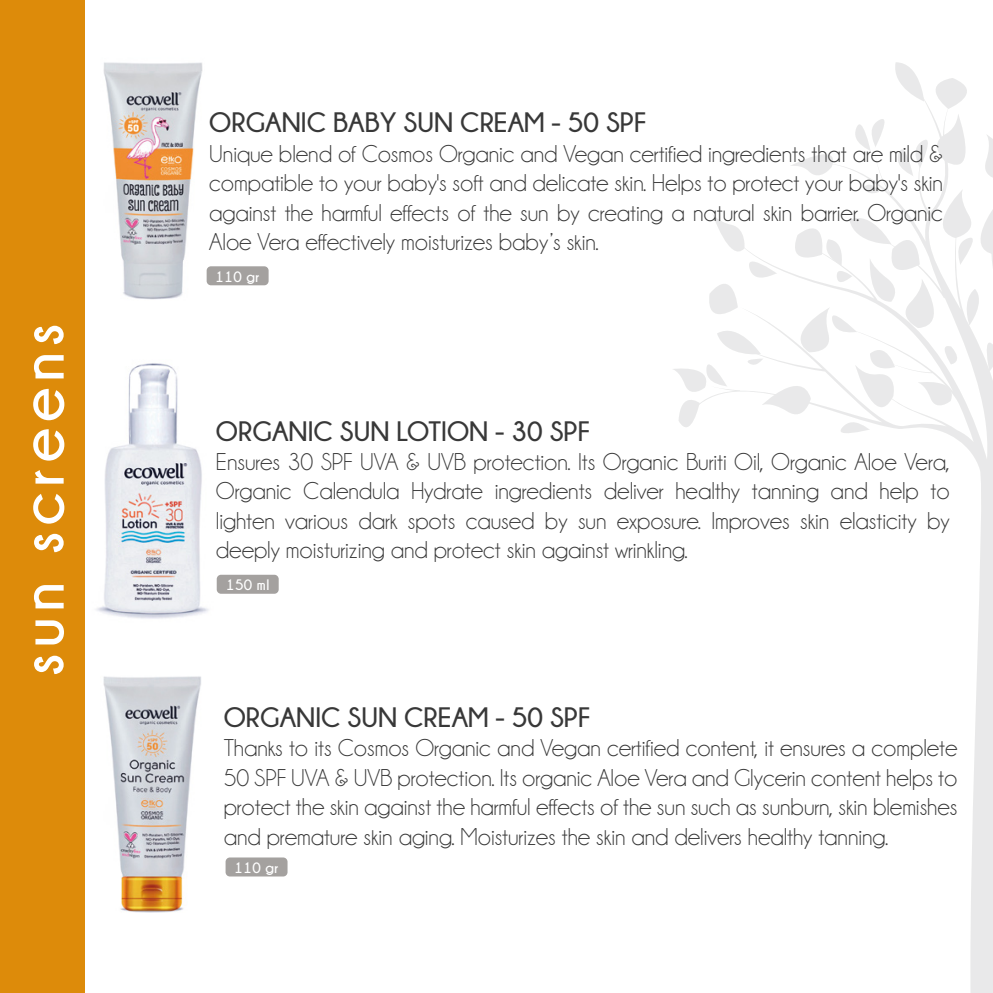
<style>
.page{position:relative;width:993px;height:993px;background:#fff}
.page>*{position:absolute;margin:0;border:0;box-sizing:border-box;transform-origin:0 0}
.t1{font:700 63px "Champagne&Limousines";letter-spacing:.1em;color:#fff}
.t2{font:700 28px "Champagne&Limousines";color:#383838}
.t3{font:24.5px/29.4px "Champagne&Limousines";letter-spacing:-.005em;color:#383838;text-align:justify}
.t4{font:700 15.05px "Champagne&Limousines";letter-spacing:.03em;color:#fff}
</style>
<div class="page">
<img style="left:96px;top:363px;width:128px;height:256px">
<img style="left:103px;top:62px;width:100px;height:238px">
<img style="left:103px;top:676px;width:98px;height:237px">
<svg style="left:961px;top:442px;width:31px;height:550px;fill:#e9e9ea"></svg>
<svg style="left:673px;top:62px;width:319px;height:380px"></svg>
<div style="left:0;top:0;width:84px;height:992px;background:#dd8b0a"></div>
<div style="left:225px;top:857px;width:62px;height:19px;background:#a4a19f;border-radius:4px"></div>
<div style="left:217px;top:574px;width:61px;height:19px;background:#a4a19f;border-radius:4px"></div>
<div style="left:206px;top:266px;width:62px;height:19px;background:#a4a19f;border-radius:4px"></div>
<h1 class="t1" style="left:7px;top:675px;width:354px;rotate:-90deg">sun screens</h1>
<p class="t2" style="left:209px;top:107px;width:438px">ORGANIC BABY SUN CREAM - 50 SPF</p>
<p class="t3" style="left:209px;top:139px;width:735px">Unique blend of Cosmos Organic and Vegan certified ingredients that are mild &amp; compatible to your baby's soft and delicate skin. Helps to protect your baby's skin against the harmful effects of the sun by creating a natural skin barrier. Organic Aloe Vera effectively moisturizes baby’s skin.</p>
<p class="t4" style="left:215px;top:268px;width:45px">110 gr</p>
<p class="t2" style="left:216px;top:415px;width:375px">ORGANIC SUN LOTION - 30 SPF</p>
<p class="t3" style="left:216px;top:447px;width:735px">Ensures 30 SPF UVA &amp; UVB protection. Its Organic Buriti Oil, Organic Aloe Vera, Organic Calendula Hydrate ingredients deliver healthy tanning and help to lighten various dark spots caused by sun exposure. Improves skin elasticity by deeply moisturizing and protect skin against wrinkling.</p>
<p class="t4" style="left:226px;top:576px;width:45px">150 ml</p>
<p class="t2" style="left:223px;top:701px;width:367px">ORGANIC SUN CREAM - 50 SPF</p>
<p class="t3" style="left:223px;top:733px;width:735px">Thanks to its Cosmos Organic and Vegan certified content, it ensures a complete 50 SPF UVA &amp; UVB protection. Its organic Aloe Vera and Glycerin content helps to protect the skin against the harmful effects of the sun such as sunburn, skin blemishes and premature skin aging. Moisturizes the skin and delivers healthy tanning.</p>
<p class="t4" style="left:234px;top:859px;width:45px">110 gr</p>
</div>
